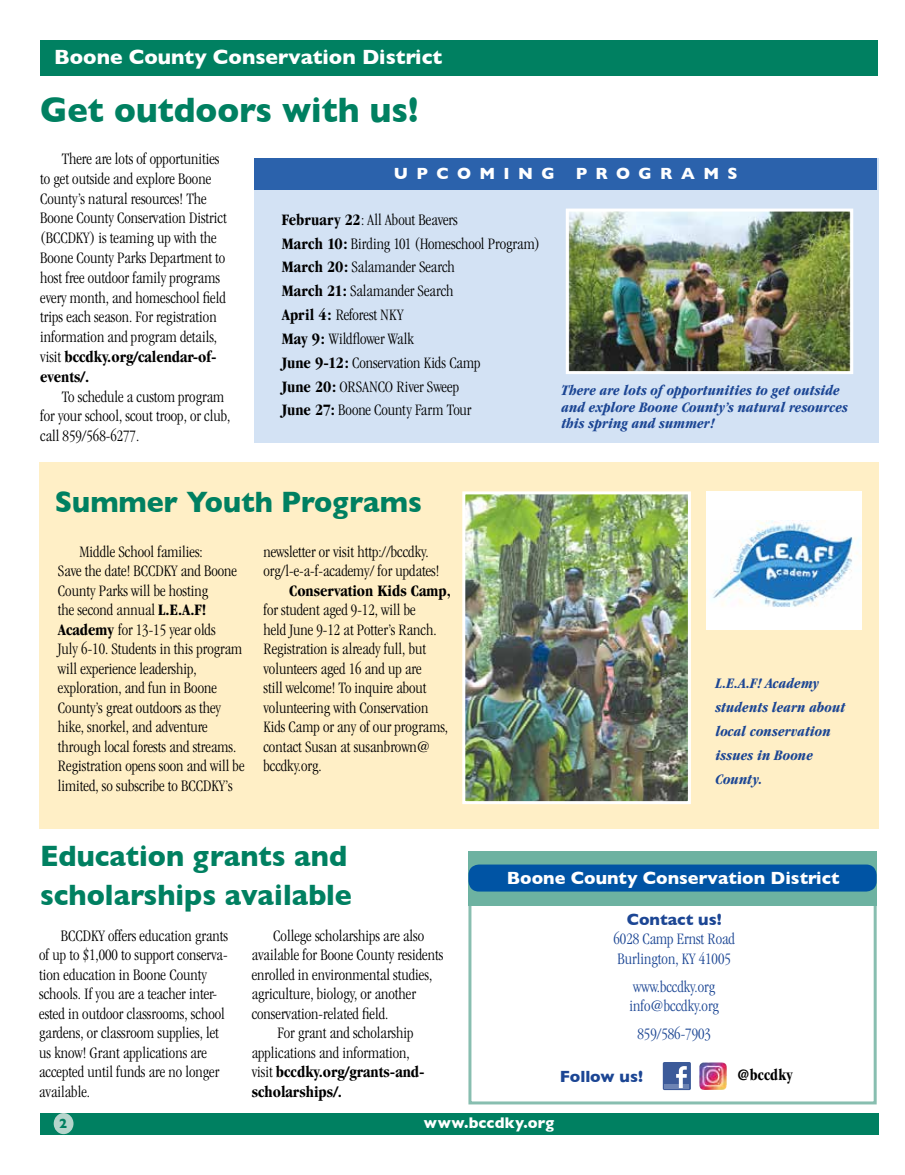
<style>
.page{position:relative;width:905px;height:1175px;background:#fff}
.page>*{position:absolute;margin:0;border:0;box-sizing:border-box;transform-origin:0 0}
.t1{font:700 36px "Gill Sans";color:#008061;scale:.95 1}
.t2{font:700 30px/39px "Gill Sans";color:#008061;scale:.95 1}
.t3{font:700 21px "Gill Sans";color:#fff}
.t4{font:700 18px "Gill Sans";color:#fff}
.t5{font:300 condensed 16.5px/19.5px "Garamond";color:#000}
.t6{font:300 condensed 16.5px/19.5px "Garamond";color:#1c4694}
.t7{font:700 condensed 16.5px "Garamond";color:#000}
.t8{font:700 16.5px "Gill Sans";color:#1c4694}
.t9{font:700 16.5px "Gill Sans";letter-spacing:.505em;color:#fff}
.t10{font:700 condensed 16.5px "Garamond";color:#000;scale:.95 1}
.t11{font:700 15.75px "Gill Sans";letter-spacing:.01em;color:#fff}
.t12{font:italic 700 condensed 15px/24px "Garamond";letter-spacing:.005em;color:#1c4694}
.t13{font:700 13.5px "Gill Sans";color:#008061}
.s1{font-weight:700}
.s2{font-weight:300}
</style>
<div class="page">
<div style="left:254px;top:158px;width:624px;height:285px;background:#d3e2f4"></div>
<div style="left:254px;top:158px;width:622px;height:31px;background:#2b62ac"></div>
<div style="left:39px;top:463px;width:839px;height:366px;background:#ffefc6"></div>
<div style="left:40px;top:1113px;width:838px;height:21px;background:#008061"></div>
<div style="left:54px;top:1113px;width:19px;height:21px;background:#b5d5cc;border-radius:50%"></div>
<div style="left:41px;top:41px;width:837px;height:35px;background:#008061"></div>
<div style="left:468px;top:854px;width:408px;height:250px;background:#fff;border:3px solid #88beb0"></div>
<div style="left:468px;top:851px;width:408px;height:54px;background:#6db2a1"></div>
<div style="left:468px;top:864px;width:408px;height:27px;background:#0054a4;border-radius:10px"></div>
<div style="left:662px;top:1062px;width:29px;height:28px;background:#3c5a99;border-radius:2px"></div>
<hr style="left:664px;top:1084px;width:25px;height:4px;background:#6d84b4">
<svg style="left:676px;top:1066px;width:10px;height:22px"></svg>
<img style="left:699px;top:1062px;width:28px;height:28px">
<img style="left:466px;top:495px;width:221px;height:305px">
<div style="left:462px;top:491px;width:229px;height:313px;border:3px solid #fff"></div>
<img style="left:569px;top:212px;width:280px;height:158px">
<div style="left:565px;top:208px;width:288px;height:166px;border:3px solid #fff"></div>
<div style="left:706px;top:491px;width:155px;height:139px;background:#fff"></div>
<img style="left:712px;top:520px;width:148px;height:87px">
<p class="t3" style="left:54px;top:40px;width:389px">Boone County Conservation District</p>
<h1 class="t1" style="left:40px;top:81px;width:399px">Get outdoors with us!</h1>
<p class="t5" style="left:40px;top:149px;width:188px;text-indent:22px">There are lots of opportunities to get outside and explore Boone<br>County’s natural resources! The<br>Boone County Conservation District (BCCDKY) is teaming up with the<br>Boone County Parks Department to host free outdoor family programs every month, and homeschool field trips each season. For registration information and program details, visit <span class="s1">bccdky.org/calendar-of&shy;events/.</span></p>
<p class="t5" style="left:40px;top:386px;width:192px;text-indent:22px">To schedule a custom program for your school, scout troop, or club, call 859/568-6277.</p>
<p class="t9" style="left:394px;top:160px;width:162px">UPCOMING</p>
<p class="t9" style="left:576px;top:160px;width:163px">PROGRAMS</p>
<p class="t5" style="left:282px;top:208px;width:260px;line-height:23.9px"><span class="s1">February 22</span>: All About Beavers<br><span class="s1">March 10:</span> Birding 101 (Homeschool Program)<br><span class="s1">March 20:</span> Salamander Search<br><span class="s1">March 21:</span> Salamander Search<br><span class="s1">April 4:</span> Reforest NKY<br><span class="s1">May 9:</span> Wildflower Walk<br><span class="s1">June 9-12:</span> Conservation Kids Camp<br><span class="s1">June 20:</span> ORSANCO River Sweep<br><span class="s1">June 27:</span> Boone County Farm Tour</p>
<p class="t12" style="left:561px;top:382px;width:288px;line-height:16.5px">There are lots of opportunities to get outside and explore Boone County’s natural resources this spring and summer!</p>
<h2 class="t2" style="left:55px;top:482px;width:388px">Summer Youth Programs</h2>
<p class="t5" style="left:58px;top:542px;width:188px;text-indent:22px">Middle School families:<br>Save the date! BCCDKY and Boone<br>County Parks will be hosting<br>the second annual <span class="s1">L.E.A.F!<br>Academy</span> for 13-15 year olds<br>July 6-10. Students in this program will experience leadership, exploration, and fun in Boone<br>County’s great outdoors as they hike, snorkel, and adventure through local forests and streams.<br>Registration opens soon and will be limited, so subscribe to BCCDKY’s</p>
<p class="t5" style="left:263px;top:542px;width:177px">newsletter or visit http://bccdky. org/l-e-a-f-academy/ for updates!</p>
<p class="t7" style="left:289px;top:581px;width:163px">Conservation Kids Camp,</p>
<p class="t5" style="left:263px;top:600px;width:186px">for student aged 9-12, will be<br>held June 9-12 at Potter’s Ranch.<br>Registration is already full, but volunteers aged 16 and up are<br>still welcome! To inquire about volunteering with Conservation<br>Kids Camp or any of our programs, contact Susan at susanbrown@ bccdky.org.</p>
<h2 class="t2" style="left:40px;top:835px;width:329px">Education grants and scholarships available</h2>
<p class="t5" style="left:39px;top:926px;width:190px;text-indent:22px">BCCDKY offers education grants of up to $1,000 to support conserva&shy;tion education in Boone County schools. If you are a teacher inter&shy;ested in outdoor classrooms, school gardens, or classroom supplies, let us know! Grant applications are accepted until funds are no longer available.</p>
<p class="t5" style="left:273px;top:926px;width:152px">College scholarships are also</p>
<p class="t5" style="left:252px;top:945px;width:193px">available for Boone County residents</p>
<p class="t5" style="left:252px;top:965px;width:182px">enrolled in environmental studies,</p>
<p class="t5" style="left:252px;top:984px;width:166px">agriculture, biology, or another</p>
<p class="t5" style="left:252px;top:1004px;width:138px">conservation-related field.</p>
<p class="t5" style="left:277px;top:1023px;width:138px">For grant and scholarship</p>
<p class="t5" style="left:252px;top:1043px;width:160px">applications and information,</p>
<p class="t7" style="left:252px;top:1062px;width:174px"><span class="s2">visit</span> bccdky.org/grants-and-</p>
<p class="t7" style="left:252px;top:1082px;width:92px">scholarships/.</p>
<p class="t12" style="left:715px;top:670px;width:131px">L.E.A.F! Academy students learn about local conservation issues in Boone<br>County.</p>
<p class="t4" style="left:506px;top:863px;width:334px">Boone County Conservation District</p>
<p class="t8" style="left:626px;top:906px;width:97px">Contact us!</p>
<p class="t6" style="left:613px;top:929px;width:123px">6028 Camp Ernst Road<br>Burlington, KY 41005</p>
<p class="t6" style="left:629px;top:976px;width:91px">www.bccdky.org info@bccdky.org</p>
<p class="t6" style="left:637px;top:1024px;width:75px">859/586-7903</p>
<p class="t10" style="left:737px;top:1065px;width:60px">@bccdky</p>
<p class="t8" style="left:560px;top:1063px;width:85px">Follow us!</p>
<p class="t13" style="left:59px;top:1112px;width:10px">2</p>
<p class="t11" style="left:424px;top:1109px;width:132px">www.bccdky.org</p>
</div>
